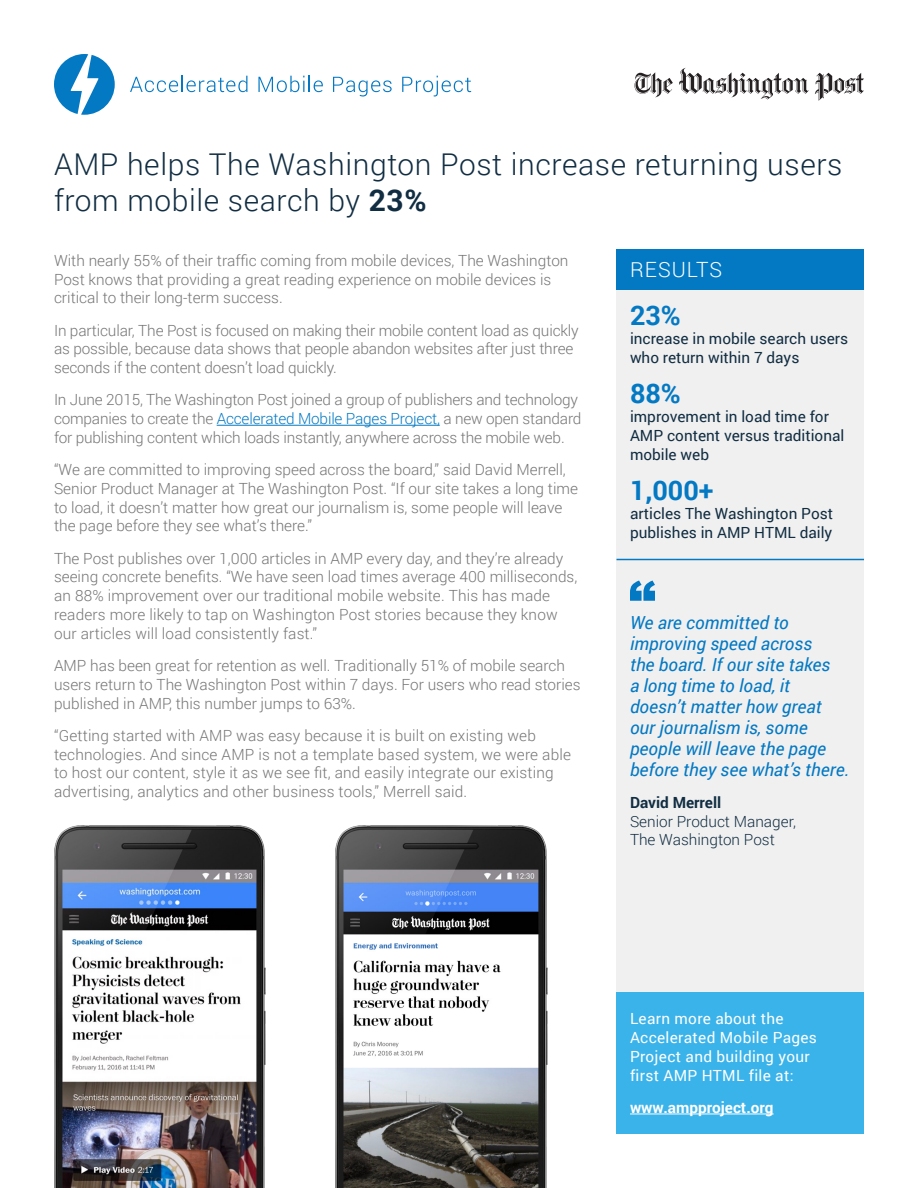
<style>
.page{position:relative;width:918px;height:1188px;background:#fff}
.page>*{position:absolute;margin:0;border:0;box-sizing:border-box;transform-origin:0 0}
.t1{font:300 30px/36px "Roboto";letter-spacing:.02em;color:#112d42}
.t2{font:700 27px "Roboto";color:#0379c4}
.t3{font:300 21px "Roboto";letter-spacing:.05em;color:#fff}
.t4{font:italic 18px/21px "Roboto";color:#0379c4}
.t5{font:300 15.3px/18.8px "Roboto";color:#757575}
.t6{font:15.3px/18.8px "Roboto";color:#112d42}
.t7{font:15.3px/18.8px "Roboto";letter-spacing:.02em;color:#fff}
.t8{font:300 15.3px/18.8px "Roboto";color:#112d42}
.t9{font:700 15.3px "Roboto";color:#fff}
.t10{font:700 15.3px "Roboto";color:#112d42}
.s1{font-weight:700}
.s2{color:#0379c4}
</style>
<div class="page">
<svg style="left:130px;top:76px;width:117px;height:16px"></svg>
<svg style="left:258px;top:76px;width:65px;height:16px"></svg>
<svg style="left:333px;top:77px;width:59px;height:20px"></svg>
<svg style="left:402px;top:76px;width:69px;height:21px"></svg>
<svg style="left:54px;top:54px;width:61px;height:61px"></svg>
<hr style="left:217px;top:425px;width:223px;height:1px;background:#0379c4">
<div style="left:616px;top:250px;width:248px;height:884px;background:#f0f0f0"></div>
<hr style="left:616px;top:559px;width:248px;height:1px;background:#0379c4">
<svg style="left:630px;top:581px;width:25px;height:20px"></svg>
<div style="left:616px;top:250px;width:248px;height:40px;background:#0379c4"></div>
<div style="left:616px;top:992px;width:248px;height:142px;background:#3ab3eb"></div>
<hr style="left:630px;top:1114px;width:144px;height:1px;background:#fff">
<svg style="left:635px;top:72px;width:38px;height:25px"></svg>
<svg style="left:679px;top:68px;width:130px;height:31px"></svg>
<svg style="left:815px;top:73px;width:49px;height:28px"></svg>
<img style="left:54px;top:825px;width:212px;height:363px">
<img style="left:335px;top:825px;width:212px;height:363px">
<h1 class="t1" style="left:54px;top:145px;width:790px">AMP helps The Washington Post increase returning users from mobile search by <span class="s1">23%</span></h1>
<p class="t5" style="left:54px;top:251px;width:516px">With nearly 55% of their traffic coming from mobile devices, The Washington<br>Post knows that providing a great reading experience on mobile devices is critical to their long-term success.</p>
<p class="t5" style="left:54px;top:320px;width:526px">In particular, The Post is focused on making their mobile content load as quickly as possible, because data shows that people abandon websites after just three seconds if the content doesn’t load quickly.</p>
<p class="t5" style="left:54px;top:390px;width:529px">In June 2015, The Washington Post joined a group of publishers and technology companies to create the <span class="s2">Accelerated Mobile Pages Project,</span> a new open standard for publishing content which loads instantly, anywhere across the mobile web.</p>
<p class="t5" style="left:54px;top:460px;width:526px">“We are committed to improving speed across the board,” said David Merrell, Senior Product Manager at The Washington Post. “If our site takes a long time to load, it doesn’t matter how great our journalism is, some people will leave the page before they see what’s there.”</p>
<p class="t5" style="left:54px;top:548px;width:525px">The Post publishes over 1,000 articles in AMP every day, and they’re already seeing concrete benefits. “We have seen load times average 400 milliseconds, an 88% improvement over our traditional mobile website. This has made readers more likely to tap on Washington Post stories because they know our articles will load consistently fast.”</p>
<p class="t5" style="left:54px;top:656px;width:528px">AMP has been great for retention as well. Traditionally 51% of mobile search users return to The Washington Post within 7 days. For users who read stories published in AMP, this number jumps to 63%.</p>
<p class="t5" style="left:54px;top:725px;width:518px">“Getting started with AMP was easy because it is built on existing web technologies. And since AMP is not a template based system, we were able to host our content, style it as we see fit, and easily integrate our existing advertising, analytics and other business tools,” Merrell said.</p>
<h3 class="t3" style="left:630px;top:255px;width:94px">RESULTS</h3>
<h2 class="t2" style="left:630px;top:297px;width:52px">23%</h2>
<p class="t6" style="left:630px;top:329px;width:220px">increase in mobile search users who return within 7 days</p>
<h2 class="t2" style="left:630px;top:375px;width:52px">88%</h2>
<p class="t6" style="left:630px;top:407px;width:216px">improvement in load time for<br>AMP content versus traditional mobile web</p>
<h2 class="t2" style="left:630px;top:471px;width:85px">1,000+</h2>
<p class="t6" style="left:630px;top:503px;width:205px">articles The Washington Post publishes in AMP HTML daily</p>
<p class="t4" style="left:630px;top:611px;width:221px">We are committed to improving speed across<br>the board. If our site takes<br>a long time to load, it doesn’t matter how great our journalism is, some people will leave the page before they see what’s there.</p>
<p class="t10" style="left:630px;top:792px;width:93px">David Merrell</p>
<p class="t8" style="left:630px;top:811px;width:167px">Senior Product Manager,<br>The Washington Post</p>
<p class="t7" style="left:630px;top:1009px;width:189px">Learn more about the<br>Accelerated Mobile Pages<br>Project and building your first AMP HTML file at:</p>
<p class="t9" style="left:630px;top:1097px;width:145px">www.ampproject.org</p>
</div>
